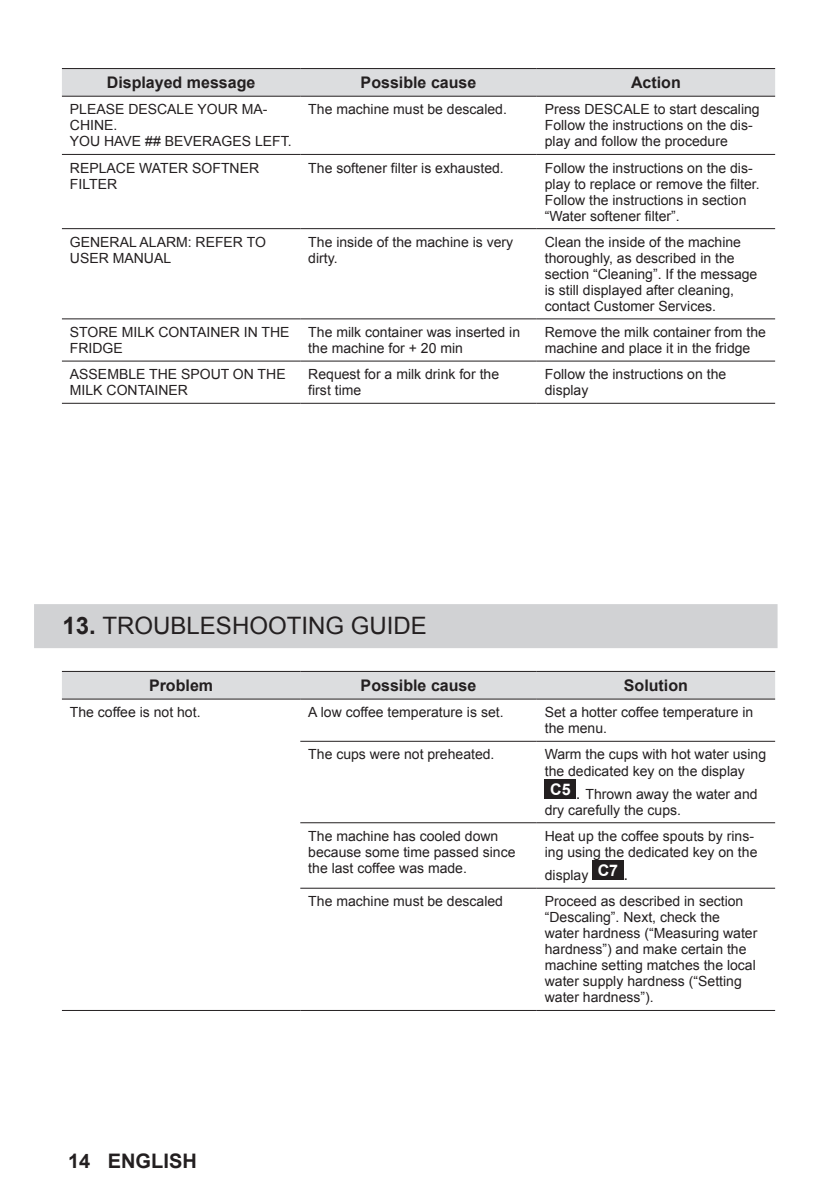
<style>
.page{position:relative;width:840px;height:1191px;background:#fff}
.page>*{position:absolute;margin:0;border:0;box-sizing:border-box;transform-origin:0 0}
._01_Chapter_name{font:24px "Arial";color:#231f20}
.t1{font:700 20px "Arial";color:#231f20}
._09_Table_cell{font:17px "Arial";color:#231f20}
._08_Table_Header{font:700 16px "Arial";color:#231f20}
.t2{font:700 16px "Arial";color:#fff}
._09_Table_cell-2{font:14px/16px "Arial";color:#231f20}
.s1{font-weight:700}
.s2{font-size:17px}
</style>
<div class="page">
<svg style="left:62px;top:69px;width:712px;height:27px;background:#d9dadc"></svg>
<svg style="left:62px;top:153px;width:712px;height:250px"></svg>
<hr style="left:62px;top:68px;width:238px;height:1px;background:#231f20">
<hr style="left:300px;top:68px;width:236px;height:1px;background:#231f20">
<hr style="left:536px;top:68px;width:238px;height:1px;background:#231f20">
<hr style="left:62px;top:154px;width:238px;height:1px;background:#231f20">
<hr style="left:300px;top:154px;width:236px;height:1px;background:#231f20">
<hr style="left:536px;top:154px;width:238px;height:1px;background:#231f20">
<hr style="left:62px;top:228px;width:238px;height:1px;background:#231f20">
<hr style="left:300px;top:228px;width:236px;height:1px;background:#231f20">
<hr style="left:536px;top:228px;width:238px;height:1px;background:#231f20">
<hr style="left:62px;top:318px;width:238px;height:1px;background:#231f20">
<hr style="left:300px;top:318px;width:236px;height:1px;background:#231f20">
<hr style="left:536px;top:318px;width:238px;height:1px;background:#231f20">
<hr style="left:62px;top:360px;width:238px;height:1px;background:#231f20">
<hr style="left:300px;top:360px;width:236px;height:1px;background:#231f20">
<hr style="left:536px;top:360px;width:238px;height:1px;background:#231f20">
<hr style="left:62px;top:403px;width:238px;height:1px;background:#231f20">
<hr style="left:300px;top:403px;width:236px;height:1px;background:#231f20">
<hr style="left:536px;top:403px;width:238px;height:1px;background:#231f20">
<hr style="left:62px;top:96px;width:238px;height:1px;background:#231f20">
<hr style="left:300px;top:96px;width:236px;height:1px;background:#231f20">
<hr style="left:536px;top:96px;width:238px;height:1px;background:#231f20">
<div style="left:34px;top:604px;width:743px;height:44px;background:#d1d2d4"></div>
<div style="left:62px;top:672px;width:712px;height:26px;background:#dcdddf"></div>
<svg style="left:62px;top:699px;width:712px;height:190px"></svg>
<hr style="left:62px;top:671px;width:238px;height:1px;background:#231f20">
<hr style="left:300px;top:671px;width:236px;height:1px;background:#231f20">
<hr style="left:536px;top:671px;width:238px;height:1px;background:#231f20">
<hr style="left:300px;top:741px;width:236px;height:1px;background:#231f20">
<hr style="left:536px;top:741px;width:238px;height:1px;background:#231f20">
<hr style="left:300px;top:822px;width:236px;height:1px;background:#231f20">
<hr style="left:536px;top:822px;width:238px;height:1px;background:#231f20">
<hr style="left:300px;top:887px;width:236px;height:1px;background:#231f20">
<hr style="left:536px;top:887px;width:238px;height:1px;background:#231f20">
<hr style="left:62px;top:1010px;width:238px;height:1px;background:#231f20">
<hr style="left:300px;top:1010px;width:236px;height:1px;background:#231f20">
<hr style="left:536px;top:1010px;width:238px;height:1px;background:#231f20">
<hr style="left:62px;top:698px;width:238px;height:1px;background:#231f20">
<hr style="left:300px;top:698px;width:236px;height:1px;background:#231f20">
<hr style="left:536px;top:698px;width:238px;height:1px;background:#231f20">
<div style="left:544px;top:779px;width:31px;height:19px;background:#231f20"></div>
<div style="left:592px;top:860px;width:31px;height:20px;background:#231f20"></div>
<p class="_08_Table_Header" style="left:107px;top:74px;width:150px">Displayed message</p>
<p class="_08_Table_Header" style="left:360px;top:74px;width:117px">Possible cause</p>
<p class="_08_Table_Header" style="left:630px;top:74px;width:51px">Action</p>
<p class="_09_Table_cell-2" style="left:70px;top:101px;width:199px">PLEASE DESCALE YOUR MA-<br>CHINE.</p>
<p class="_09_Table_cell-2" style="left:70px;top:133px;width:223px">YOU HAVE ## BEVERAGES LEFT.</p>
<p class="_09_Table_cell-2" style="left:308px;top:101px;width:200px">The machine must be descaled.</p>
<p class="_09_Table_cell-2" style="left:544px;top:101px;width:216px">Press DESCALE to start descaling</p>
<p class="_09_Table_cell-2" style="left:544px;top:117px;width:209px">Follow the instructions on the dis&shy;play and follow the procedure</p>
<p class="_09_Table_cell-2" style="left:70px;top:160px;width:191px">REPLACE WATER SOFTNER<br>FILTER</p>
<p class="_09_Table_cell-2" style="left:308px;top:160px;width:197px">The softener filter is exhausted.</p>
<p class="_09_Table_cell-2" style="left:544px;top:160px;width:216px">Follow the instructions on the dis&shy;play to replace or remove the filter.<br>Follow the instructions in section “Water softener filter”.</p>
<p class="_09_Table_cell-2" style="left:70px;top:234px;width:197px">GENERAL ALARM: REFER TO<br>USER MANUAL</p>
<p class="_09_Table_cell-2" style="left:308px;top:234px;width:206px">The inside of the machine is very dirty.</p>
<p class="_09_Table_cell-2" style="left:544px;top:234px;width:214px">Clean the inside of the machine thoroughly, as described in the section “Cleaning”. If the message is still displayed after cleaning, contact Customer Services.</p>
<p class="_09_Table_cell-2" style="left:70px;top:324px;width:221px">STORE MILK CONTAINER IN THE<br>FRIDGE</p>
<p class="_09_Table_cell-2" style="left:308px;top:324px;width:213px">The milk container was inserted in the machine for + 20 min</p>
<p class="_09_Table_cell-2" style="left:544px;top:324px;width:222px">Remove the milk container from the machine and place it in the fridge</p>
<p class="_09_Table_cell-2" style="left:70px;top:366px;width:217px">ASSEMBLE THE SPOUT ON THE<br>MILK CONTAINER</p>
<p class="_09_Table_cell-2" style="left:308px;top:366px;width:192px">Request for a milk drink for the first time</p>
<p class="_09_Table_cell-2" style="left:544px;top:366px;width:183px">Follow the instructions on the display</p>
<p class="_01_Chapter_name" style="left:62px;top:612px;width:366px"><span class="s1">13.</span> TROUBLESHOOTING GUIDE</p>
<p class="_08_Table_Header" style="left:149px;top:676px;width:66px">Problem</p>
<p class="_08_Table_Header" style="left:360px;top:676px;width:117px">Possible cause</p>
<p class="_08_Table_Header" style="left:623px;top:676px;width:65px">Solution</p>
<p class="_09_Table_cell-2" style="left:70px;top:704px;width:132px">The coffee is not hot.</p>
<p class="_09_Table_cell-2" style="left:308px;top:704px;width:197px">A low coffee temperature is set.</p>
<p class="_09_Table_cell-2" style="left:544px;top:704px;width:210px">Set a hotter coffee temperature in the menu.</p>
<p class="_09_Table_cell-2" style="left:308px;top:746px;width:187px">The cups were not preheated.</p>
<p class="_09_Table_cell-2" style="left:544px;top:746px;width:223px">Warm the cups with hot water using the dedicated key on the display</p>
<p class="t2" style="left:550px;top:780px;width:22px">C5</p>
<p class="_09_Table_cell-2" style="left:544px;top:786px;width:214px;text-indent:31px"><span class="s2">.</span> Thrown away the water and dry carefully the cups.</p>
<p class="_09_Table_cell-2" style="left:308px;top:828px;width:208px">The machine has cooled down because some time passed since the last coffee was made.</p>
<p class="_09_Table_cell-2" style="left:544px;top:828px;width:214px">Heat up the coffee spouts by rins&shy;ing using the dedicated key on the</p>
<p class="_09_Table_cell-2" style="left:544px;top:867px;width:45px">display</p>
<p class="t2" style="left:597px;top:861px;width:22px">C7</p>
<p class="_09_Table_cell" style="left:623px;top:864px;width:6px">.</p>
<h2 class="t1" style="left:68px;top:1150px;width:130px">14 ENGLISH</h2>
<p class="_09_Table_cell-2" style="left:308px;top:893px;width:196px">The machine must be descaled</p>
<p class="_09_Table_cell-2" style="left:544px;top:893px;width:214px">Proceed as described in section “Descaling”. Next, check the water hardness (“Measuring water hardness”) and make certain the machine setting matches the local water supply hardness (“Setting water hardness”).</p>
</div>
